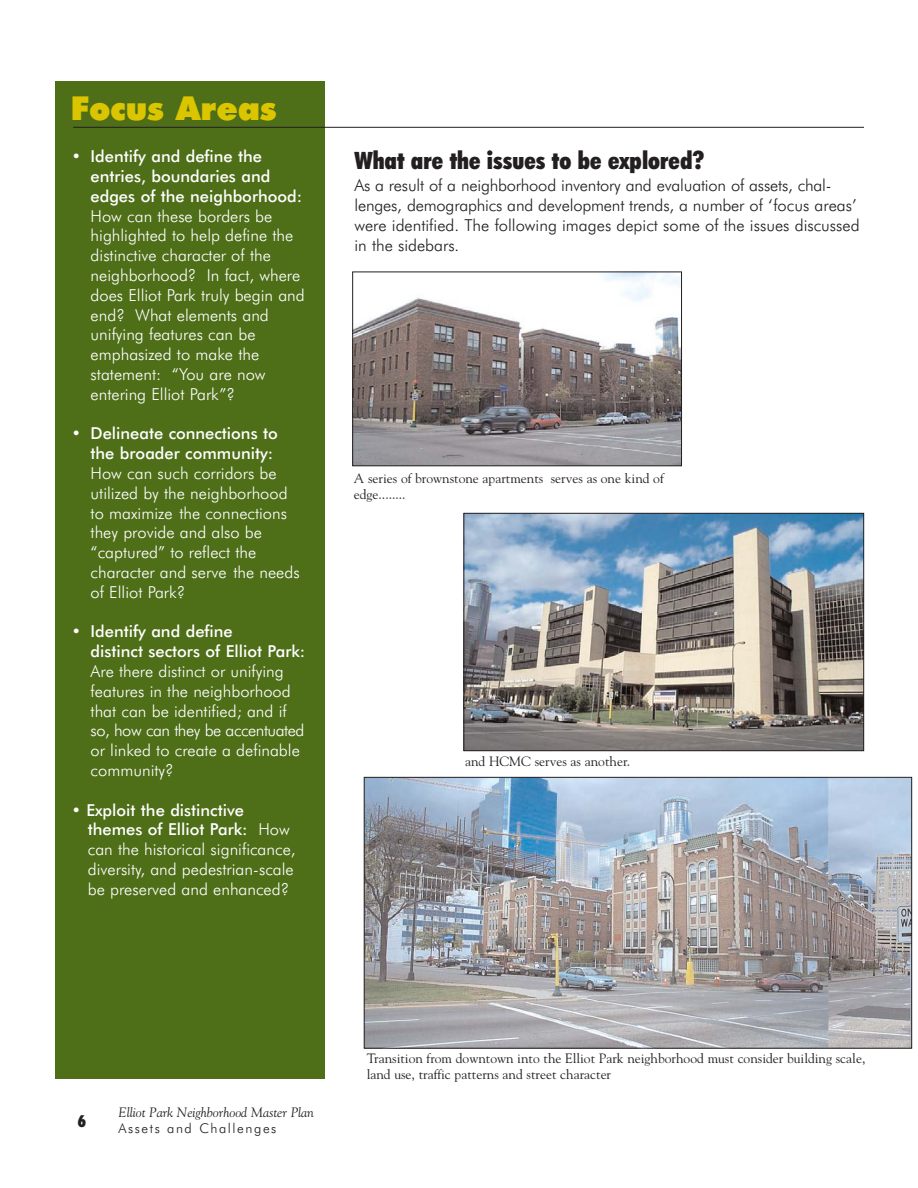
<style>
.page{position:relative;width:918px;height:1188px;background:#fff}
.page>*{position:absolute;margin:0;border:0;box-sizing:border-box;transform-origin:0 0}
.t1{font:900 33px "Futura BT";color:#dbc500}
.t2{font:900 condensed 24px "Futura BT";color:#231f20}
.t3{font:300 16.5px/19.8px "Futura BT";color:#fff}
.t4{font:300 16.5px/19.8px "Futura BT";letter-spacing:-.01em;color:#231f20}
.t5{font:500 16.5px/19.8px "Futura BT";color:#fff}
.t6{font:900 condensed 16.5px "Futura BT";color:#231f20}
.t7{font:13.5px/16.2px "Goudy";color:#231f20}
.t8{font:italic 13.5px "Goudy";color:#231f20}
.t9{font:300 13.5px "Futura BT";letter-spacing:.115em;color:#231f20}
.s1{font-weight:300}
.s2{font-weight:500}
</style>
<div class="page">
<div style="left:56px;top:81px;width:270px;height:997px;background:#4e6e18"></div>
<hr style="left:73px;top:127px;width:791px;height:1px;background:#231f20">
<img style="left:354px;top:274px;width:326px;height:190px">
<div style="left:352px;top:272px;width:330px;height:194px;border:1px solid #231f20"></div>
<img style="left:466px;top:515px;width:396px;height:234px">
<div style="left:464px;top:513px;width:400px;height:238px;border:1px solid #231f20"></div>
<img style="left:366px;top:779px;width:544px;height:268px">
<div style="left:364px;top:777px;width:548px;height:272px;border:1px solid #231f20"></div>
<h1 class="t1" style="left:70px;top:94px;width:207px">Focus Areas</h1>
<p class="t5" style="left:91px;top:148px;width:213px;text-indent:-19px"><span class="s1">•</span> Identify and define the entries, boundaries and edges of the neighborhood:</p>
<p class="t3" style="left:91px;top:207px;width:216px">How can these borders be highlighted to help define the distinctive character of the neighborhood? In fact, where does Elliot Park truly begin and end? What elements and unifying features can be emphasized to make the statement: “You are now entering Elliot Park”?</p>
<p class="t5" style="left:71px;top:425px;width:208px;text-align:right"><span class="s1">•</span> Delineate connections to the broader community:</p>
<p class="t3" style="left:91px;top:465px;width:211px">How can such corridors be utilized by the neighborhood to maximize the connections they provide and also be “captured” to reflect the character and serve the needs of Elliot Park?</p>
<p class="t5" style="left:91px;top:623px;width:216px;text-indent:-19px"><span class="s1">•</span> Identify and define<br>distinct sectors of Elliot Park:</p>
<p class="t3" style="left:91px;top:663px;width:215px">Are there distinct or unifying features in the neighborhood that can be identified; and if so, how can they be accentuated or linked to create a definable community?</p>
<p class="t3" style="left:88px;top:801px;width:209px;text-indent:-17px">• <span class="s2">Exploit the distinctive themes of Elliot Park:</span> How can the historical significance, diversity, and pedestrian-scale be preserved and enhanced?</p>
<h2 class="t2" style="left:354px;top:150px;width:351px">What are the issues to be explored?</h2>
<p class="t4" style="left:354px;top:177px;width:507px">As a result of a neighborhood inventory and evaluation of assets, chal&shy;lenges, demographics and development trends, a number of ‘focus areas’ were identified. The following images depict some of the issues discussed in the sidebars.</p>
<p class="t7" style="left:354px;top:472px;width:311px">A series of brownstone apartments serves as one kind of edge........</p>
<p class="t7" style="left:465px;top:754px;width:167px">and HCMC serves as another.</p>
<p class="t6" style="left:78px;top:1115px;width:10px">6</p>
<p class="t8" style="left:118px;top:1107px;width:197px">Elliot Park Neighborhood Master Plan</p>
<p class="t9" style="left:118px;top:1123px;width:159px">Assets and Challenges</p>
<p class="t7" style="left:367px;top:1051px;width:500px">Transition from downtown into the Elliot Park neighborhood must consider building scale, land use, traffic patterns and street character</p>
</div>
